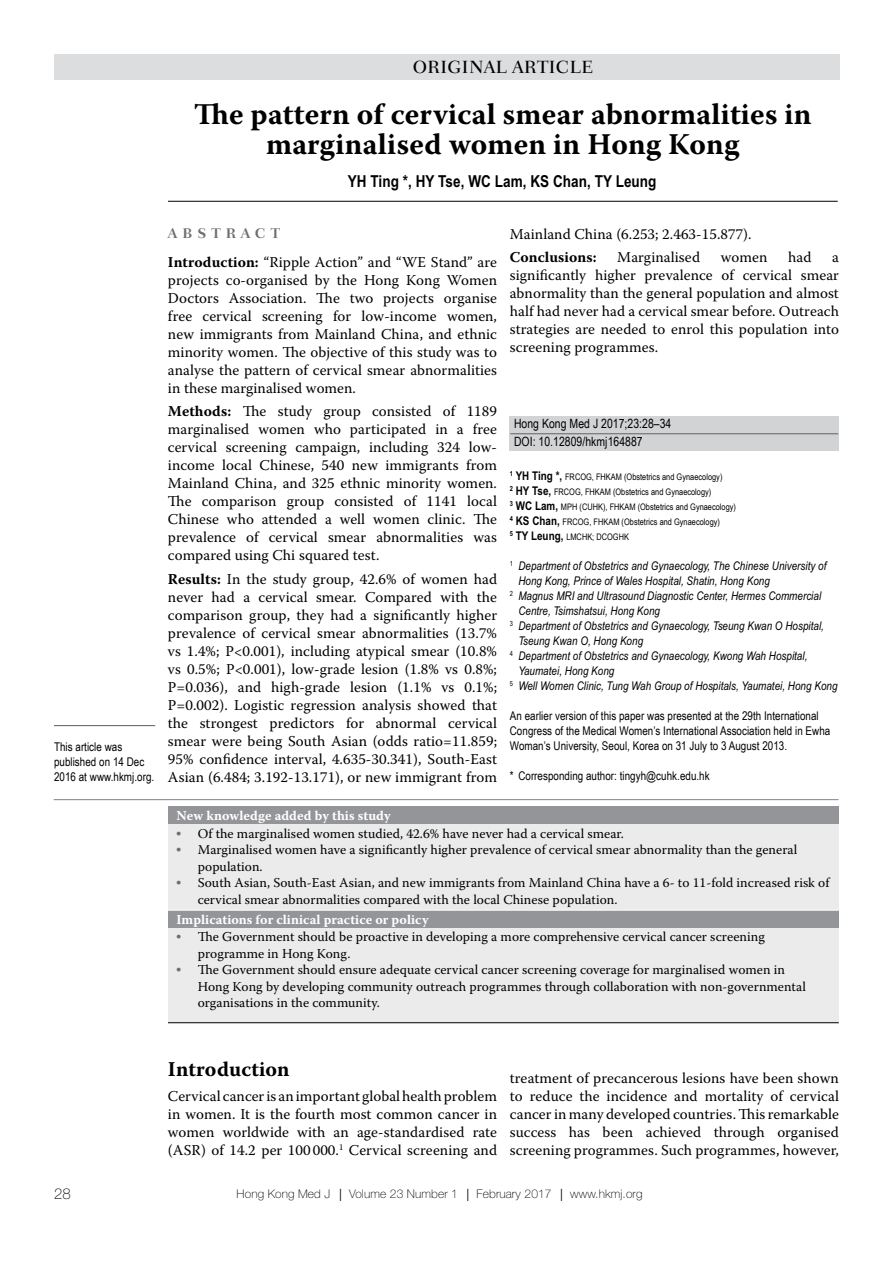
<style>
.page{position:relative;width:893px;height:1263px;background:#fff}
.page>*{position:absolute;margin:0;border:0;box-sizing:border-box;transform-origin:0 0}
.t1{font:700 30px/30px "Warnock Pro";letter-spacing:.005em;color:#000;text-align:center}
.t2{font:700 21px "Warnock Pro";letter-spacing:.005em;color:#000}
.t3{font:500 18px "Fairfield LH";color:#000}
.t4{font:700 16.5px "Arial Narrow";letter-spacing:.005em;color:#000}
.t5{font:15px/18px "Warnock Pro";letter-spacing:.005em;color:#000;text-align:justify}
.t6{font:700 15px "Warnock Pro";letter-spacing:.005em;color:#000}
.t7{font:100 15px "Helvetica Neue";color:#000}
.t8{font:700 14.25px "Fairfield LH";letter-spacing:.35em;color:#6d6e71}
.t9{font:13.5px/16.5px "Warnock Pro";letter-spacing:.005em;color:#000}
.t10{font:700 13.5px "Warnock Pro";letter-spacing:.005em;color:#fff}
.t11{font:12.75px/18px "Arial Narrow";letter-spacing:.005em;color:#000}
.t12{font:italic 12px "Arial Narrow";letter-spacing:.005em;color:#000}
.t13{font:12px/15px "Arial Narrow";letter-spacing:.005em;color:#000}
.t14{font:100 12px "Helvetica Neue";letter-spacing:.01em;color:#000}
.t15{font:9px/15px "Arial Narrow";letter-spacing:.005em;color:#000}
.s1{font-weight:700}
.s2{font-weight:700;font-size:12px}
.s3{font-family:"Times";color:#6d6e71}
</style>
<div class="page">
<div style="left:510px;top:417px;width:329px;height:34px;background:#d1d3d4"></div>
<hr style="left:168px;top:201px;width:670px;height:1px;background:#000">
<hr style="left:54px;top:799px;width:784px;height:1px;background:#808285">
<div style="left:168px;top:807px;width:671px;height:216px;background:#ebebec"></div>
<div style="left:168px;top:807px;width:671px;height:17px;background:#939598"></div>
<div style="left:168px;top:910px;width:671px;height:17px;background:#939598"></div>
<hr style="left:168px;top:910px;width:671px;height:1px;background:#fff">
<hr style="left:168px;top:1022px;width:671px;height:1px;background:#000">
<div style="left:54px;top:54px;width:785px;height:26px;background:#dcddde"></div>
<hr style="left:510px;top:433px;width:328px;height:1px;background:#6d6e71">
<hr style="left:54px;top:725px;width:101px;height:1px;background:#6d6e71">
<p class="t3" style="left:413px;top:57px;width:18px">ORIGINAL</p>
<p class="t3" style="left:512px;top:57px;width:15px">ARTICLE</p>
<h1 class="t1" style="left:194px;top:99px;width:619px">The pattern of cervical smear abnormalities in marginalised women in Hong Kong</h1>
<p class="t4" style="left:348px;top:172px;width:310px">YH Ting *, HY Tse, WC Lam, KS Chan, TY Leung</p>
<p class="t13" style="left:54px;top:739px;width:102px">This article was published on 14 Dec<br>2016 at www.hkmj.org.</p>
<p class="t8" style="left:168px;top:225px;width:113px">ABSTRACT</p>
<p class="t5" style="left:168px;top:252px;width:331px"><span class="s1">Introduction:</span> “Ripple Action” and “WE Stand” are projects co-organised by the Hong Kong Women Doctors Association. The two projects organise free cervical screening for low-income women, new immigrants from Mainland China, and ethnic minority women. The objective of this study was to analyse the pattern of cervical smear abnormalities in these marginalised women.</p>
<p class="t5" style="left:168px;top:402px;width:331px"><span class="s1">Methods:</span> The study group consisted of 1189 marginalised women who participated in a free cervical screening campaign, including 324 low&shy;income local Chinese, 540 new immigrants from Mainland China, and 325 ethnic minority women.<br>The comparison group consisted of 1141 local Chinese who attended a well women clinic. The prevalence of cervical smear abnormalities was compared using Chi squared test.</p>
<p class="t5" style="left:168px;top:569px;width:331px"><span class="s1">Results:</span> In the study group, 42.6% of women had never had a cervical smear. Compared with the comparison group, they had a significantly higher prevalence of cervical smear abnormalities (13.7% vs 1.4%; P&lt;0.001), including atypical smear (10.8% vs 0.5%; P&lt;0.001), low-grade lesion (1.8% vs 0.8%; P=0.036), and high-grade lesion (1.1% vs 0.1%; P=0.002). Logistic regression analysis showed that the strongest predictors for abnormal cervical smear were being South Asian (odds ratio=11.859; 95% confidence interval, 4.635-30.341), South-East Asian (6.484; 3.192-13.171), or new immigrant from</p>
<p class="t5" style="left:510px;top:224px;width:243px">Mainland China (6.253; 2.463-15.877).</p>
<p class="t6" style="left:510px;top:248px;width:88px">Conclusions:</p>
<p class="t5" style="left:617px;top:248px;width:84px">Marginalised</p>
<p class="t5" style="left:721px;top:248px;width:48px">women</p>
<p class="t5" style="left:788px;top:248px;width:25px">had</p>
<p class="t5" style="left:510px;top:248px;width:331px;text-indent:322px">a significantly higher prevalence of cervical smear abnormality than the general population and almost half had never had a cervical smear before. Outreach strategies are needed to enrol this population into screening programmes.</p>
<p class="t11" style="left:514px;top:414px;width:159px">Hong Kong Med J 2017;23:28–34<br>DOI: 10.12809/hkmj164887</p>
<p class="t15" style="left:510px;top:469px;width:228px"><sup>1</sup> <span class="s2">YH Ting *,</span> FRCOG, FHKAM (Obstetrics and Gynaecology)<br><sup>2</sup> <span class="s2">HY Tse,</span> FRCOG, FHKAM (Obstetrics and Gynaecology)<br><sup>3</sup> <span class="s2">WC Lam,</span> MPH (CUHK), FHKAM (Obstetrics and Gynaecology)<br><sup>4</sup> <span class="s2">KS Chan,</span> FRCOG, FHKAM (Obstetrics and Gynaecology)<br><sup>5</sup> <span class="s2">TY Leung,</span> LMCHK; DCOGHK</p>
<p class="t12" style="left:510px;top:559px;width:318px"><sup>1</sup> Department of Obstetrics and Gynaecology, The Chinese University of</p>
<p class="t12" style="left:518px;top:574px;width:253px">Hong Kong, Prince of Wales Hospital, Shatin, Hong Kong</p>
<p class="t12" style="left:510px;top:589px;width:313px"><sup>2</sup> Magnus MRI and Ultrasound Diagnostic Center, Hermes Commercial</p>
<p class="t12" style="left:518px;top:604px;width:143px">Centre, Tsimshatsui, Hong Kong</p>
<p class="t12" style="left:510px;top:619px;width:316px"><sup>3</sup> Department of Obstetrics and Gynaecology, Tseung Kwan O Hospital,</p>
<p class="t12" style="left:518px;top:634px;width:126px">Tseung Kwan O, Hong Kong</p>
<p class="t12" style="left:510px;top:649px;width:299px"><sup>4</sup> Department of Obstetrics and Gynaecology, Kwong Wah Hospital,</p>
<p class="t12" style="left:518px;top:664px;width:98px">Yaumatei, Hong Kong</p>
<p class="t12" style="left:510px;top:679px;width:329px"><sup>5</sup> Well Women Clinic, Tung Wah Group of Hospitals, Yaumatei, Hong Kong</p>
<p class="t13" style="left:510px;top:708px;width:322px">An earlier version of this paper was presented at the 29th International<br>Congress of the Medical Women’s International Association held in Ewha<br>Woman’s University, Seoul, Korea on 31 July to 3 August 2013.</p>
<p class="t13" style="left:510px;top:768px;width:201px">* Corresponding author: tingyh@cuhk.edu.hk</p>
<p class="t10" style="left:176px;top:807px;width:216px">New knowledge added by this study</p>
<p class="t9" style="left:176px;top:825px;width:449px"><span class="s3">•</span> Of the marginalised women studied, 42.6% have never had a cervical smear.</p>
<p class="t9" style="left:198px;top:841px;width:601px;text-indent:-21px"><span class="s3">•</span> Marginalised women have a significantly higher prevalence of cervical smear abnormality than the general population.</p>
<p class="t9" style="left:198px;top:874px;width:633px;text-indent:-21px"><span class="s3">•</span> South Asian, South-East Asian, and new immigrants from Mainland China have a 6- to 11-fold increased risk of cervical smear abnormalities compared with the local Chinese population.</p>
<p class="t10" style="left:176px;top:911px;width:254px">Implications for clinical practice or policy</p>
<p class="t9" style="left:198px;top:928px;width:569px;text-indent:-21px"><span class="s3">•</span> The Government should be proactive in developing a more comprehensive cervical cancer screening programme in Hong Kong.</p>
<p class="t9" style="left:198px;top:961px;width:610px;text-indent:-21px"><span class="s3">•</span> The Government should ensure adequate cervical cancer screening coverage for marginalised women in<br>Hong Kong by developing community outreach programmes through collaboration with non-governmental organisations in the community.</p>
<h2 class="t2" style="left:168px;top:1057px;width:123px">Introduction</h2>
<p class="t5" style="left:168px;top:1087px;width:331px">Cervical cancer is an important global health problem in women. It is the fourth most common cancer in women worldwide with an age-standardised rate (ASR) of 14.2 per 100 000.<sup>1</sup> Cervical screening and</p>
<p class="t5" style="left:510px;top:1068px;width:331px">treatment of precancerous lesions have been shown to reduce the incidence and mortality of cervical cancer in many developed countries. This remarkable success has been achieved through organised screening programmes. Such programmes, however,</p>
<p class="t7" style="left:54px;top:1186px;width:18px">28</p>
<p class="t14" style="left:237px;top:1187px;width:407px">Hong Kong Med J ⎥ Volume 23 Number 1 ⎥ February 2017 ⎥ www.hkmj.org</p>
</div>
